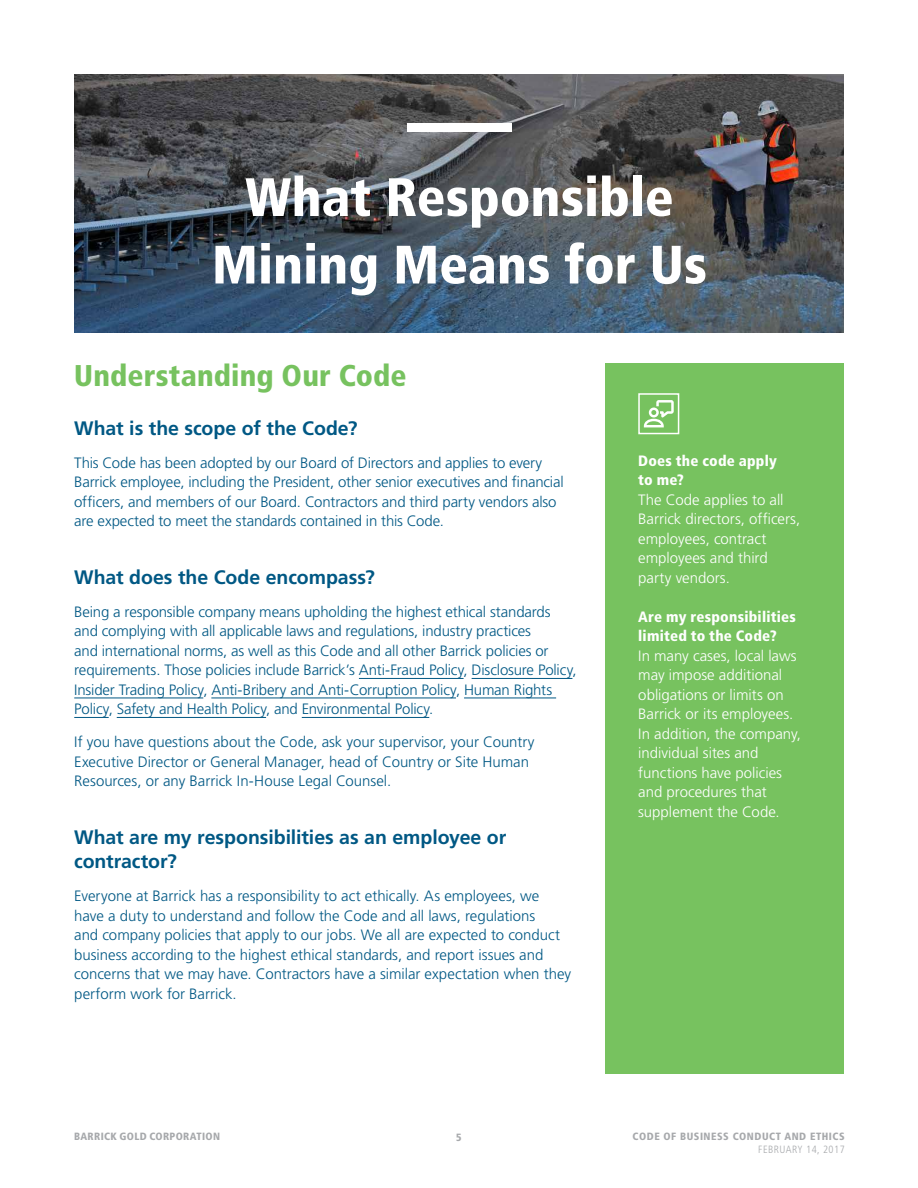
<style>
.page{position:relative;width:918px;height:1188px;background:#fff}
.page>*{position:absolute;margin:0;border:0;box-sizing:border-box;transform-origin:0 0}
.t1{font:900 condensed 54px/67.5px "Frutiger LT Std";color:#fff;text-align:center}
.t2{font:900 condensed 30px "Frutiger LT Std";letter-spacing:.005em;color:#77c25f}
.t3{font:700 19.5px/24px "Frutiger LT Std";letter-spacing:-.005em;color:#005884}
.t4{font:300 15px/19.5px "Frutiger LT Std";letter-spacing:-.01em;color:#005884}
.t5{font:300 15px/19.5px "Frutiger LT Std";color:#fff}
.t6{font:900 condensed 15px/19.5px "Frutiger LT Std";letter-spacing:.015em;color:#fff}
.t7{font:900 condensed 10.5px "Frutiger LT Std";letter-spacing:.05em;color:#a7a9ac}
.t8{font:900 condensed 10.5px "Frutiger LT Std";letter-spacing:.03em;color:#a7a9ac}
.t9{font:300 condensed 10.5px "Frutiger LT Std";letter-spacing:.05em;color:#a7a9ac}
</style>
<div class="page">
<div style="left:605px;top:363px;width:239px;height:710px;background:#77c25f"></div>
<hr style="left:359px;top:678px;width:105px;height:1px;background:#005884">
<hr style="left:472px;top:678px;width:100px;height:1px;background:#005884">
<hr style="left:74px;top:698px;width:129px;height:1px;background:#005884">
<hr style="left:211px;top:698px;width:245px;height:1px;background:#005884">
<hr style="left:464px;top:698px;width:92px;height:1px;background:#005884">
<hr style="left:74px;top:717px;width:35px;height:1px;background:#005884">
<hr style="left:117px;top:717px;width:149px;height:1px;background:#005884">
<hr style="left:302px;top:717px;width:127px;height:1px;background:#005884">
<svg style="left:644px;top:400px;width:30px;height:27px"></svg>
<div style="left:638px;top:393px;width:41px;height:41px;border:2px solid #fff"></div>
<img style="left:74px;top:74px;width:770px;height:259px">
<div style="left:407px;top:123px;width:104px;height:8px;background:#fff"></div>
<h1 class="t1" style="left:212px;top:163px;width:497px">What Responsible<br>Mining Means for Us</h1>
<h2 class="t2" style="left:74px;top:357px;width:334px">Understanding Our Code</h2>
<h3 class="t3" style="left:74px;top:416px;width:285px">What is the scope of the Code?</h3>
<p class="t4" style="left:74px;top:453px;width:491px">This Code has been adopted by our Board of Directors and applies to every Barrick employee, including the President, other senior executives and financial officers, and members of our Board. Contractors and third party vendors also are expected to meet the standards contained in this Code.</p>
<h3 class="t3" style="left:74px;top:565px;width:302px">What does the Code encompass?</h3>
<p class="t4" style="left:74px;top:602px;width:504px">Being a responsible company means upholding the highest ethical standards and complying with all applicable laws and regulations, industry practices<br>and international norms, as well as this Code and all other Barrick policies or requirements. Those policies include Barrick’s Anti-Fraud Policy, Disclosure Policy, Insider Trading Policy, Anti-Bribery and Anti-Corruption Policy, Human Rights Policy, Safety and Health Policy, and Environmental Policy.</p>
<p class="t4" style="left:74px;top:733px;width:462px">If you have questions about the Code, ask your supervisor, your Country<br>Executive Director or General Manager, head of Country or Site Human<br>Resources, or any Barrick In-House Legal Counsel.</p>
<h3 class="t3" style="left:74px;top:826px;width:434px">What are my responsibilities as an employee or contractor?</h3>
<p class="t4" style="left:74px;top:886px;width:499px">Everyone at Barrick has a responsibility to act ethically. As employees, we have a duty to understand and follow the Code and all laws, regulations<br>and company policies that apply to our jobs. We all are expected to conduct business according to the highest ethical standards, and report issues and concerns that we may have. Contractors have a similar expectation when they perform work for Barrick.</p>
<p class="t6" style="left:638px;top:451px;width:140px">Does the code apply to me?</p>
<p class="t5" style="left:638px;top:490px;width:164px">The Code applies to all<br>Barrick directors, officers, employees, contract employees and third party vendors.</p>
<p class="t6" style="left:638px;top:607px;width:159px">Are my responsibilities limited to the Code?</p>
<p class="t5" style="left:638px;top:646px;width:164px">In many cases, local laws may impose additional obligations or limits on<br>Barrick or its employees.<br>In addition, the company, individual sites and functions have policies and procedures that supplement the Code.</p>
<p class="t8" style="left:74px;top:1130px;width:147px">BARRICK GOLD CORPORATION</p>
<p class="t7" style="left:456px;top:1131px;width:7px">5</p>
<p class="t7" style="left:633px;top:1130px;width:214px">CODE OF BUSINESS CONDUCT AND ETHICS</p>
<p class="t9" style="left:758px;top:1143px;width:88px">FEBRUARY 14, 2017</p>
</div>
